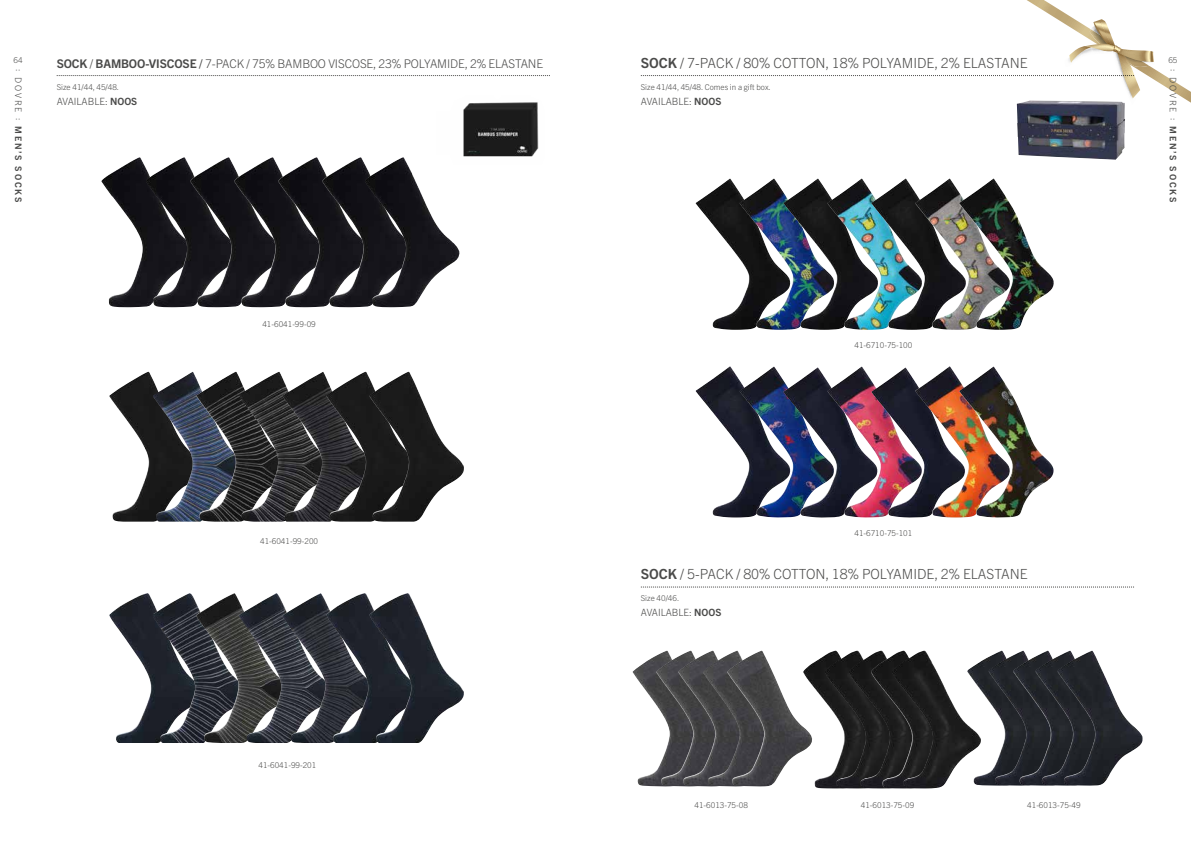
<style>
.page{position:relative;width:1191px;height:842px;background:#fff}
.page>*{position:absolute;margin:0;border:0;box-sizing:border-box;transform-origin:0 0}
.t1{font:300 14px "Trade Gothic Next LT Pro";color:#4a4a49}
.t2{font:300 12px "Trade Gothic Next LT Pro";letter-spacing:-.01em;color:#4a4a49}
.t3{font:300 10px "Trade Gothic Next LT Pro";color:#4a4a49}
.t4{font:700 9px "Trade Gothic Next LT Pro";letter-spacing:.2em;color:#4a4a49}
.t5{font:300 8px "Trade Gothic Next LT Pro";color:#4a4a49}
.s1{font-weight:300}
.s2{font-weight:700}
</style>
<div class="page">
<svg style="left:57px;top:75px;width:493px;height:1px"></svg>
<svg style="left:641px;top:587px;width:493px;height:1px"></svg>
<img style="left:101px;top:157px;width:45px;height:150px">
<img style="left:695px;top:179px;width:44px;height:151px">
<img style="left:109px;top:372px;width:44px;height:150px">
<img style="left:109px;top:593px;width:44px;height:150px">
<img style="left:153px;top:372px;width:43px;height:150px">
<img style="left:153px;top:593px;width:43px;height:150px">
<img style="left:196px;top:372px;width:43px;height:150px">
<img style="left:196px;top:593px;width:43px;height:150px">
<img style="left:239px;top:372px;width:44px;height:150px">
<img style="left:239px;top:593px;width:44px;height:150px">
<img style="left:283px;top:372px;width:43px;height:150px">
<img style="left:283px;top:593px;width:43px;height:150px">
<img style="left:326px;top:372px;width:43px;height:150px">
<img style="left:326px;top:593px;width:43px;height:150px">
<img style="left:369px;top:372px;width:95px;height:150px">
<img style="left:369px;top:593px;width:95px;height:150px">
<img style="left:146px;top:157px;width:44px;height:150px">
<img style="left:739px;top:179px;width:44px;height:151px">
<img style="left:190px;top:157px;width:44px;height:150px">
<img style="left:783px;top:179px;width:44px;height:151px">
<img style="left:234px;top:157px;width:44px;height:150px">
<img style="left:827px;top:179px;width:44px;height:151px">
<img style="left:278px;top:157px;width:44px;height:150px">
<img style="left:871px;top:179px;width:44px;height:151px">
<img style="left:322px;top:157px;width:43px;height:150px">
<img style="left:915px;top:179px;width:44px;height:151px">
<img style="left:365px;top:157px;width:94px;height:150px">
<img style="left:959px;top:179px;width:94px;height:151px">
<img style="left:632px;top:656px;width:24px;height:130px">
<img style="left:656px;top:651px;width:22px;height:135px">
<img style="left:678px;top:651px;width:25px;height:135px">
<img style="left:703px;top:651px;width:24px;height:135px">
<img style="left:727px;top:651px;width:76px;height:135px">
<img style="left:981px;top:657px;width:7px;height:129px">
<img style="left:988px;top:651px;width:25px;height:135px">
<img style="left:1013px;top:651px;width:22px;height:135px">
<img style="left:1035px;top:651px;width:22px;height:135px">
<img style="left:1057px;top:651px;width:85px;height:135px">
<img style="left:803px;top:655px;width:178px;height:133px">
<img style="left:825px;top:651px;width:24px;height:137px">
<img style="left:849px;top:651px;width:22px;height:137px">
<img style="left:871px;top:651px;width:89px;height:137px">
<img style="left:1017px;top:121px;width:108px;height:39px">
<img style="left:695px;top:366px;width:80px;height:151px">
<img style="left:739px;top:367px;width:44px;height:151px">
<img style="left:783px;top:367px;width:44px;height:151px">
<img style="left:827px;top:367px;width:79px;height:151px">
<img style="left:871px;top:368px;width:88px;height:150px">
<img style="left:915px;top:366px;width:79px;height:151px">
<img style="left:959px;top:367px;width:94px;height:151px">
<svg style="left:641px;top:0;width:550px;height:121px"></svg>
<img style="left:435px;top:102px;width:104px;height:64px">
<p class="t5" style="left:14px;top:54px;width:11px">64</p>
<p class="t4" style="left:25px;top:69px;width:135px;rotate:90deg"><span class="s1">: DOVRE :</span> MEN’S SOCKS</p>
<h2 class="t2" style="left:57px;top:55px;width:488px"><span class="s2">SOCK</span> / <span class="s2">BAMBOO-VISCOSE /</span> 7-PACK / 75% BAMBOO VISCOSE, 23% POLYAMIDE, 2% ELASTANE</h2>
<p class="t5" style="left:57px;top:81px;width:64px">Size 41/44, 45/48.</p>
<p class="t3" style="left:57px;top:94px;width:82px">AVAILABLE: <span class="s2">NOOS</span></p>
<p class="t5" style="left:262px;top:319px;width:55px">41-6041-99-09</p>
<p class="t5" style="left:260px;top:536px;width:59px">41-6041-99-200</p>
<p class="t5" style="left:258px;top:760px;width:59px">41-6041-99-201</p>
<h1 class="t1" style="left:641px;top:53px;width:388px"><span class="s2">SOCK</span> / 7-PACK / 80% COTTON, 18% POLYAMIDE, 2% ELASTANE</h1>
<p class="t5" style="left:641px;top:81px;width:131px">Size 41/44, 45/48. Comes in a gift box.</p>
<p class="t3" style="left:641px;top:94px;width:82px">AVAILABLE: <span class="s2">NOOS</span></p>
<p class="t5" style="left:854px;top:340px;width:59px">41-6710-75-100</p>
<p class="t5" style="left:854px;top:528px;width:59px">41-6710-75-101</p>
<h1 class="t1" style="left:641px;top:564px;width:388px"><span class="s2">SOCK</span> / 5-PACK / 80% COTTON, 18% POLYAMIDE, 2% ELASTANE</h1>
<p class="t5" style="left:641px;top:593px;width:40px">Size 40/46.</p>
<p class="t3" style="left:641px;top:606px;width:82px">AVAILABLE: <span class="s2">NOOS</span></p>
<p class="t5" style="left:694px;top:800px;width:55px">41-6013-75-08</p>
<p class="t5" style="left:861px;top:800px;width:55px">41-6013-75-09</p>
<p class="t5" style="left:1027px;top:800px;width:55px">41-6013-75-49</p>
<p class="t5" style="left:1168px;top:54px;width:11px">65</p>
<p class="t4" style="left:1179px;top:69px;width:135px;rotate:90deg"><span class="s1">: DOVRE :</span> MEN’S SOCKS</p>
</div>
